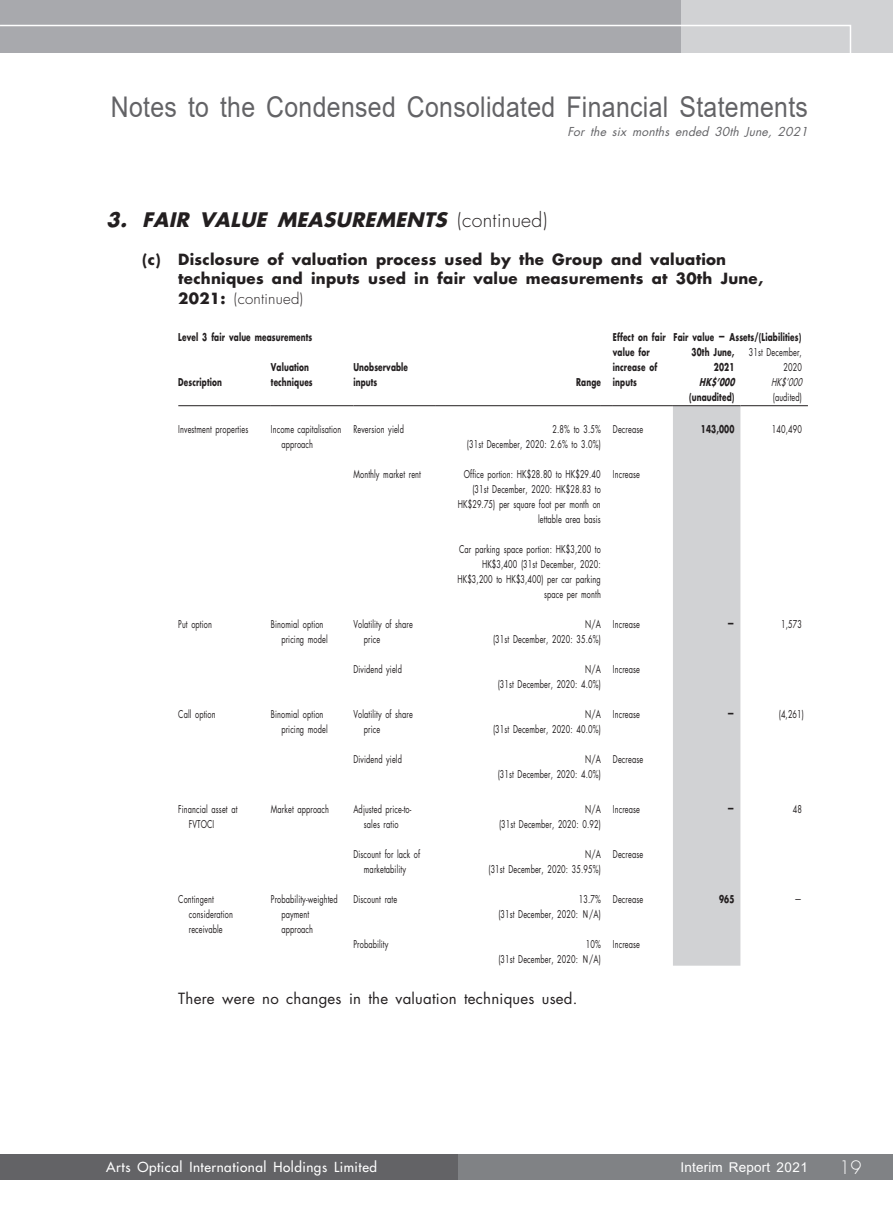
<style>
.page{position:relative;width:893px;height:1212px;background:#fff}
.page>*{position:absolute;margin:0;border:0;box-sizing:border-box;transform-origin:0 0}
.t1{font:28.5px "Arial";letter-spacing:.015em;color:#636366;scale:.87 1}
._03_H1{font:italic 700 19.5px "Futura Std";color:#231f20}
.t2{font:300 18px "Futura Std";color:#fff}
._04___H2{font:700 15px/19.5px "Futura Std";letter-spacing:.015em;color:#231f20}
._13_____P4{font:15px "Futura Std";letter-spacing:.015em;color:#231f20}
.t3{font:500 13.5px "Futura Std";letter-spacing:.04em;color:#fff}
.t4{font:13.5px "Arial";letter-spacing:.015em;color:#fff}
.t5{font:italic 12px "Futura Std";color:#636366}
._15_Table_Stub{font:10.5px/15px "Futura Std";letter-spacing:.015em;color:#231f20;text-align:right;scale:.7 1}
._15_Table_Stub-2{font:700 10.5px/15px "Futura Std";letter-spacing:.015em;color:#231f20;scale:.7 1}
._01_Body_Text{font:700 10.5px/15px "Futura Std";letter-spacing:.015em;color:#231f20;text-align:right;scale:.7 1}
._01_Body_Text-2{font:10.5px/15px "Futura Std";letter-spacing:.015em;color:#231f20;text-align:right;scale:.7 1}
._01_Body_Text-3{font:italic 700 10.5px "Futura Std";color:#231f20;scale:.7 1}
._01_Body_Text-4{font:italic 10.5px "Futura Std";color:#231f20;scale:.7 1}
.s1{font-weight:300;font-style:normal}
.s2{font-weight:300}
.s3{font-family:"M Hei HK";font-weight:500}
</style>
<div class="page">
<div style="left:457px;top:0;width:436px;height:53px;background:#d1d2d4"></div>
<div style="left:0;top:0;width:680px;height:53px;background:#a8a9ad"></div>
<svg style="left:0;top:24px;width:852px;height:29px"></svg>
<div style="left:457px;top:1154px;width:436px;height:26px;background:#808285"></div>
<div style="left:0;top:1154px;width:457px;height:26px;background:#636366"></div>
<div style="left:673px;top:406px;width:67px;height:560px;background:#d1d2d4"></div>
<hr style="left:178px;top:405px;width:93px;height:1px;background:#231f20">
<hr style="left:271px;top:405px;width:82px;height:1px;background:#231f20">
<hr style="left:353px;top:405px;width:83px;height:1px;background:#231f20">
<hr style="left:436px;top:405px;width:165px;height:1px;background:#231f20">
<svg style="left:601px;top:405px;width:12px;height:1px"></svg>
<hr style="left:613px;top:405px;width:60px;height:1px;background:#231f20">
<hr style="left:673px;top:405px;width:67px;height:1px;background:#231f20">
<hr style="left:740px;top:405px;width:68px;height:1px;background:#231f20">
<h1 class="t1" style="left:111px;top:88px;width:803px">Notes to the Condensed Consolidated Financial Statements</h1>
<p class="t5" style="left:567px;top:124px;width:245px">For the six months ended 30th June, 2021</p>
<p class="_03_H1" style="left:106px;top:207px;width:443px">3. FAIR VALUE MEASUREMENTS <span class="s1">( c o n t i n u e d )</span></p>
<p class="_04___H2" style="left:178px;top:249px;width:586px;text-indent:-36px">(c) Disclosure of valuation process used by the Group and valuation techniques and inputs used in fair value measurements at 30th June,<br>2021: <span class="s2">(continued)</span></p>
<p class="_15_Table_Stub-2" style="left:178px;top:329px;width:193px">Level 3 fair value measurements</p>
<p class="_15_Table_Stub-2" style="left:576px;top:374px;width:37px">Range</p>
<p class="_15_Table_Stub-2" style="left:613px;top:329px;width:77px">Effect on fair value for increase of inputs</p>
<p class="_01_Body_Text" style="left:674px;top:329px;width:184px">Fair value — Assets/(Liabilities)</p>
<p class="_01_Body_Text" style="left:692px;top:344px;width:63px">30th June,<br>2021</p>
<p class="_01_Body_Text-2" style="left:749px;top:345px;width:77px">31st December,<br>2020</p>
<p class="_01_Body_Text-3" style="left:699px;top:375px;width:56px">HK$’000</p>
<p class="_01_Body_Text-4" style="left:771px;top:375px;width:49px">HK$’000</p>
<p class="_01_Body_Text" style="left:689px;top:389px;width:66px">(unaudited)</p>
<p class="_01_Body_Text-2" style="left:773px;top:390px;width:43px">(audited)</p>
<p class="_15_Table_Stub-2" style="left:271px;top:359px;width:61px">Valuation techniques</p>
<p class="_15_Table_Stub-2" style="left:353px;top:359px;width:80px">Unobservable inputs</p>
<p class="_15_Table_Stub-2" style="left:178px;top:374px;width:64px">Description</p>
<p class="_15_Table_Stub" style="left:178px;top:422px;width:102px">Investment properties</p>
<p class="_15_Table_Stub" style="left:281px;top:422px;width:87px;text-align:left;text-indent:-10px">Income capitalisation approach</p>
<p class="_15_Table_Stub" style="left:353px;top:422px;width:74px">Reversion yield</p>
<p class="_15_Table_Stub" style="left:467px;top:422px;width:193px">2.8% to 3.5%<br>(31st December, 2020: 2.6% to 3.0%)</p>
<p class="_15_Table_Stub" style="left:613px;top:422px;width:45px">Decrease</p>
<p class="_01_Body_Text" style="left:701px;top:421px;width:49px">143,000</p>
<p class="_01_Body_Text-2" style="left:772px;top:422px;width:44px">140,490</p>
<p class="_15_Table_Stub" style="left:353px;top:467px;width:98px">Monthly market rent</p>
<p class="_15_Table_Stub" style="left:458px;top:467px;width:206px">Office portion: HK$28.80 to HK$29.40 (31st December, 2020: HK$28.83 to<br>HK$29.75) per square foot per month on lettable area basis</p>
<p class="_15_Table_Stub" style="left:613px;top:467px;width:40px">Increase</p>
<p class="_15_Table_Stub" style="left:457px;top:542px;width:206px">Car parking space portion: HK$3,200 to<br>HK$3,400 (31st December, 2020:<br>HK$3,200 to HK$3,400) per car parking space per month</p>
<p class="_15_Table_Stub" style="left:178px;top:617px;width:50px">Put option</p>
<p class="_15_Table_Stub" style="left:281px;top:617px;width:68px;text-align:left;text-indent:-10px">Binomial option pricing model</p>
<p class="_15_Table_Stub" style="left:364px;top:617px;width:72px;text-align:left;text-indent:-10px">Volatility of share price</p>
<p class="_15_Table_Stub" style="left:493px;top:617px;width:156px">N/A<br>(31st December, 2020: 35.6%)</p>
<p class="_15_Table_Stub" style="left:613px;top:617px;width:40px">Increase</p>
<p class="_01_Body_Text" style="left:727px;top:615px;width:12px">—</p>
<p class="_01_Body_Text-2" style="left:781px;top:617px;width:31px">1,573</p>
<p class="_15_Table_Stub" style="left:353px;top:662px;width:71px">Dividend yield</p>
<p class="_15_Table_Stub" style="left:498px;top:662px;width:149px">N/A<br>(31st December, 2020: 4.0%)</p>
<p class="_15_Table_Stub" style="left:613px;top:662px;width:40px">Increase</p>
<p class="_15_Table_Stub" style="left:178px;top:707px;width:55px">Call option</p>
<p class="_15_Table_Stub" style="left:281px;top:707px;width:68px;text-align:left;text-indent:-10px">Binomial option pricing model</p>
<p class="_15_Table_Stub" style="left:364px;top:707px;width:72px;text-align:left;text-indent:-10px">Volatility of share price</p>
<p class="_15_Table_Stub" style="left:493px;top:707px;width:156px">N/A<br>(31st December, 2020: 40.0%)</p>
<p class="_15_Table_Stub" style="left:613px;top:707px;width:40px">Increase</p>
<p class="_01_Body_Text" style="left:727px;top:705px;width:12px">—</p>
<p class="_01_Body_Text-2" style="left:779px;top:707px;width:38px">(4,261)</p>
<p class="_15_Table_Stub" style="left:353px;top:752px;width:71px">Dividend yield</p>
<p class="_15_Table_Stub" style="left:498px;top:752px;width:149px">N/A<br>(31st December, 2020: 4.0%)</p>
<p class="_15_Table_Stub" style="left:613px;top:752px;width:45px">Decrease</p>
<p class="_15_Table_Stub" style="left:189px;top:801px;width:71px;text-align:left;text-indent:-10px">Financial asset at<br>FVTOCI</p>
<p class="_15_Table_Stub" style="left:271px;top:801px;width:85px">Market approach</p>
<p class="_15_Table_Stub" style="left:353px;top:801px;width:84px;text-align:center">Adjusted price-to&shy;sales ratio</p>
<p class="_15_Table_Stub" style="left:499px;top:801px;width:147px">N/A<br>(31st December, 2020: 0.92)</p>
<p class="_15_Table_Stub" style="left:613px;top:801px;width:40px">Increase</p>
<p class="_01_Body_Text" style="left:727px;top:800px;width:12px">—</p>
<p class="_01_Body_Text-2" style="left:793px;top:801px;width:15px">48</p>
<p class="_15_Table_Stub" style="left:353px;top:846px;width:97px;text-align:center">Discount for lack of marketability</p>
<p class="_15_Table_Stub" style="left:488px;top:846px;width:162px">N/A<br>(31st December, 2020: 35.95%)</p>
<p class="_15_Table_Stub" style="left:613px;top:846px;width:45px">Decrease</p>
<p class="_15_Table_Stub" style="left:189px;top:891px;width:65px;text-align:left;text-indent:-10px">Contingent consideration receivable</p>
<p class="_15_Table_Stub" style="left:281px;top:891px;width:82px;text-align:left;text-indent:-10px">Probability-weighted payment approach</p>
<p class="_15_Table_Stub" style="left:353px;top:891px;width:64px">Discount rate</p>
<p class="_15_Table_Stub" style="left:498px;top:891px;width:148px">13.7%<br>(31st December, 2020: <span class="s3">Ｎ</span>/A)</p>
<p class="_15_Table_Stub" style="left:613px;top:891px;width:45px">Decrease</p>
<p class="_01_Body_Text" style="left:719px;top:891px;width:23px">965</p>
<p class="_01_Body_Text-2" style="left:795px;top:890px;width:12px">—</p>
<p class="_15_Table_Stub" style="left:353px;top:936px;width:52px">Probability</p>
<p class="_15_Table_Stub" style="left:498px;top:936px;width:148px">10%<br>(31st December, 2020: <span class="s3">Ｎ</span>/A)</p>
<p class="_15_Table_Stub" style="left:613px;top:936px;width:40px">Increase</p>
<p class="_13_____P4" style="left:178px;top:989px;width:401px">There were no changes in the valuation techniques used.</p>
<p class="t3" style="left:106px;top:1158px;width:272px">Arts Optical International Holdings Limited</p>
<p class="t4" style="left:680px;top:1158px;width:129px">Interim Report 2021</p>
<h3 class="t2" style="left:839px;top:1157px;width:24px">19</h3>
</div>
